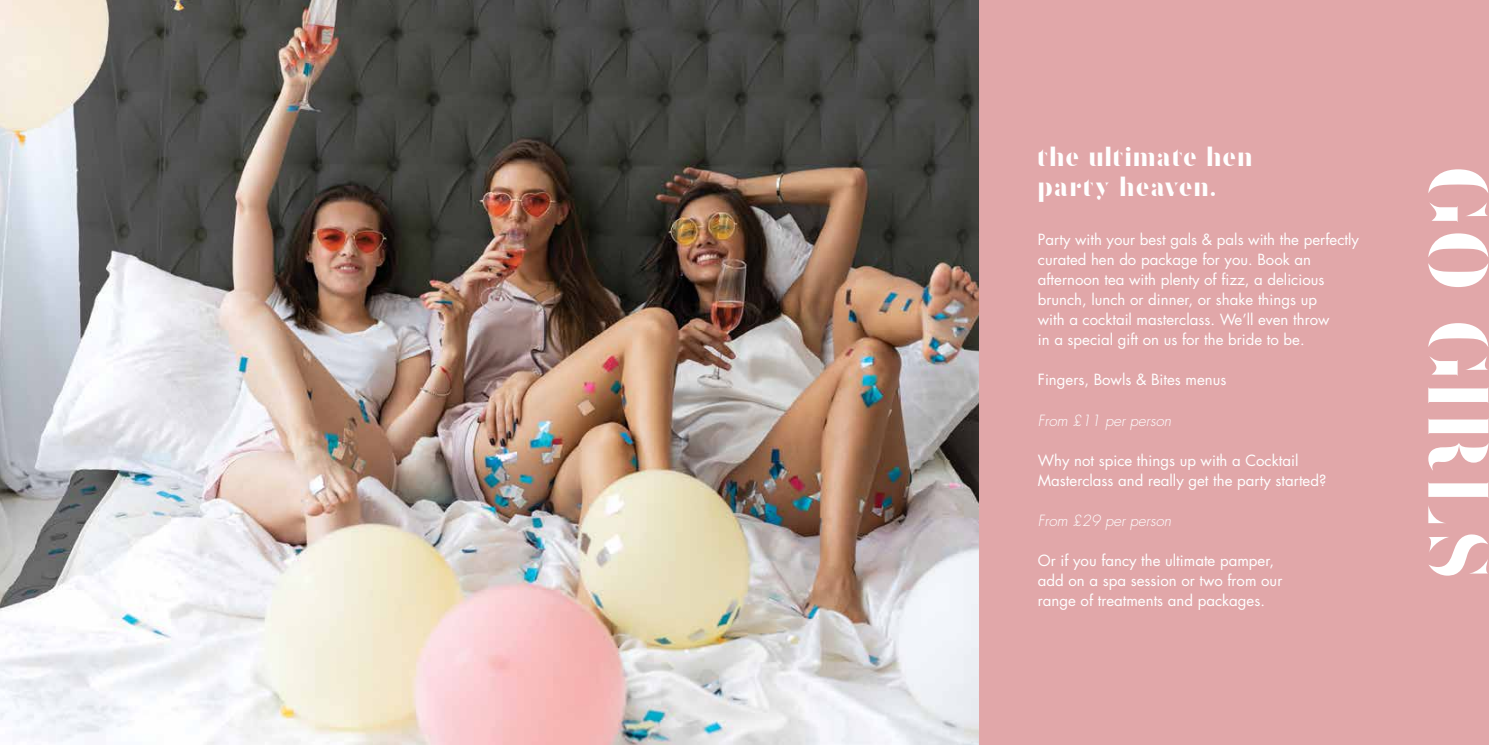
<style>
.page{position:relative;width:1489px;height:745px;background:#fff}
.page>*{position:absolute;margin:0;border:0;box-sizing:border-box;transform-origin:0 0}
.t1{font:75px "Zefani";letter-spacing:.05em;color:#fff}
.t2{font:25px "Zefani";letter-spacing:.05em;color:#fff}
.t3{font:15px/20px "Futura TR";color:#fff}
.t4{font:italic 300 15px "Futura TR";color:#fff}
</style>
<div class="page">
<img style="left:0;top:0;width:979px;height:744px">
<div style="left:979px;top:0;width:509px;height:744px;background:#e1a7a9"></div>
<h2 class="t2" style="left:1037px;top:144px;width:216px">the ultimate hen</h2>
<h2 class="t2" style="left:1037px;top:174px;width:180px">party heaven.</h2>
<p class="t3" style="left:1037px;top:230px;width:322px">Party with your best gals &amp; pals with the perfectly curated hen do package for you. Book an afternoon tea with plenty of fizz, a delicious brunch, lunch or dinner, or shake things up<br>with a cocktail masterclass. We’ll even throw<br>in a special gift on us for the bride to be.</p>
<p class="t3" style="left:1037px;top:370px;width:190px">Fingers, Bowls &amp; Bites menus</p>
<p class="t4" style="left:1037px;top:410px;width:135px">From £11 per person</p>
<p class="t3" style="left:1037px;top:450px;width:290px">Why not spice things up with a Cocktail<br>Masterclass and really get the party started?</p>
<p class="t4" style="left:1037px;top:510px;width:135px">From £29 per person</p>
<p class="t3" style="left:1037px;top:550px;width:246px">Or if you fancy the ultimate pamper, add on a spa session or two from our range of treatments and packages.</p>
<h1 class="t1" style="left:1492px;top:165px;width:415px;rotate:90deg">GO GIRLS</h1>
</div>
